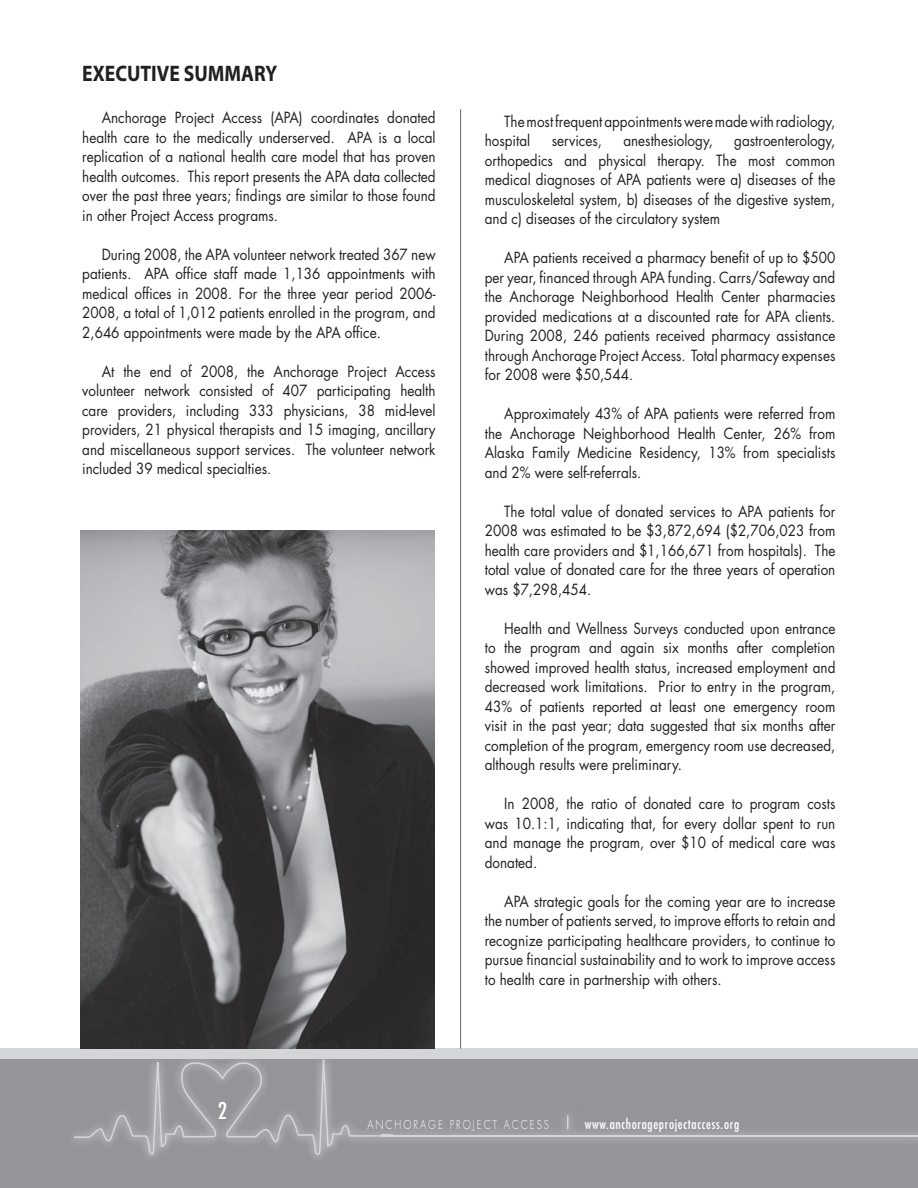
<style>
.page{position:relative;width:918px;height:1188px;background:#fff}
.page>*{position:absolute;margin:0;border:0;box-sizing:border-box;transform-origin:0 0}
.t1{font:700 22.5px "Myriad";color:#231f20;scale:.88 1}
.t2{font:condensed 22.5px "Futura";color:#fff}
.t3{font:15px/19.5px "Futura";color:#231f20;text-align:justify;scale:.9 1}
.t4{font:condensed 13.5px "Futura";letter-spacing:.05em;color:#fff}
.t5{font:300 12px "Futura";letter-spacing:.2em;color:#fff;scale:.8 1}
</style>
<div class="page">
<div style="left:0;top:1059px;width:918px;height:129px;background:#939598"></div>
<div style="left:392px;top:1132px;width:516px;height:9px;background:#a1a2a6"></div>
<img style="left:908px;top:1132px;width:10px;height:9px">
<img style="left:392px;top:1132px;width:165px;height:3px">
<hr style="left:382px;top:1135px;width:536px;height:2px;background:#d5d6d8">
<svg style="left:72px;top:1048px;width:311px;height:108px"></svg>
<div style="left:0;top:1049px;width:918px;height:10px;background:#d4d5d7"></div>
<img style="left:557px;top:1115px;width:20px;height:20px">
<svg style="left:567px;top:1115px;width:1px;height:14px"></svg>
<img style="left:80px;top:530px;width:355px;height:519px">
<hr style="left:460px;top:109px;width:1px;height:940px;background:#636366">
<h1 class="t1" style="left:82px;top:62px;width:223px">EXECUTIVE SUMMARY</h1>
<p class="t3" style="left:82px;top:108px;width:394px;text-indent:19px">Anchorage Project Access (APA) coordinates donated health care to the medically underserved. APA is a local replication of a national health care model that has proven health outcomes. This report presents the APA data collected over the past three years; findings are similar to those found in other Project Access programs.</p>
<p class="t3" style="left:82px;top:244px;width:394px;text-indent:19px">During 2008, the APA volunteer network treated 367 new patients. APA office staff made 1,136 appointments with medical offices in 2008. For the three year period 2006- 2008, a total of 1,012 patients enrolled in the program, and 2,646 appointments were made by the APA office.</p>
<p class="t3" style="left:82px;top:361px;width:394px;text-indent:19px">At the end of 2008, the Anchorage Project Access volunteer network consisted of 407 participating health care providers, including 333 physicians, 38 mid-level providers, 21 physical therapists and 15 imaging, ancillary and miscellaneous support services. The volunteer network included 39 medical specialties.</p>
<p class="t3" style="left:485px;top:111px;width:391px;text-indent:19px">The most frequent appointments were made with radiology, hospital</p>
<p class="t3" style="left:485px;top:131px;width:391px;text-indent:250px">gastroenterology, orthopedics and physical therapy. The most common medical diagnoses of APA patients were a) diseases of the musculoskeletal system, b) diseases of the digestive system, and c) diseases of the circulatory system</p>
<p class="t3" style="left:485px;top:248px;width:391px;text-indent:19px">APA patients received a pharmacy benefit of up to $500 per year, financed through APA funding. Carrs/Safeway and the Anchorage Neighborhood Health Center pharmacies provided medications at a discounted rate for APA clients.<br>During 2008, 246 patients received pharmacy assistance through Anchorage Project Access. Total pharmacy expenses for 2008 were $50,544.</p>
<p class="t3" style="left:485px;top:404px;width:391px;text-indent:19px">Approximately 43% of APA patients were referred from the Anchorage Neighborhood Health Center, 26% from Alaska Family Medicine Residency, 13% from specialists and 2% were self-referrals.</p>
<p class="t3" style="left:485px;top:501px;width:391px;text-indent:19px">The total value of donated services to APA patients for 2008 was estimated to be $3,872,694 ($2,706,023 from health care providers and $1,166,671 from hospitals). The total value of donated care for the three years of operation was $7,298,454.</p>
<p class="t3" style="left:485px;top:618px;width:391px;text-indent:19px">Health and Wellness Surveys conducted upon entrance to the program and again six months after completion showed improved health status, increased employment and decreased work limitations. Prior to entry in the program, 43% of patients reported at least one emergency room visit in the past year; data suggested that six months after completion of the program, emergency room use decreased, although results were preliminary.</p>
<p class="t3" style="left:485px;top:794px;width:391px;text-indent:19px">In 2008, the ratio of donated care to program costs was 10.1:1, indicating that, for every dollar spent to run and manage the program, over $10 of medical care was donated.</p>
<p class="t3" style="left:485px;top:891px;width:391px;text-indent:19px">APA strategic goals for the coming year are to increase the number of patients served, to improve efforts to retain and recognize participating healthcare providers, to continue to pursue financial sustainability and to work to improve access to health care in partnership with others.</p>
<p class="t3" style="left:552px;top:131px;width:57px">services,</p>
<p class="t3" style="left:623px;top:131px;width:101px">anesthesiology,</p>
<h1 class="t2" style="left:218px;top:1096px;width:11px">2</h1>
<p class="t5" style="left:368px;top:1116px;width:228px">ANCHORAGE PROJECT ACCESS</p>
<p class="t4" style="left:585px;top:1116px;width:156px">www.anchorageprojectaccess.org</p>
</div>
